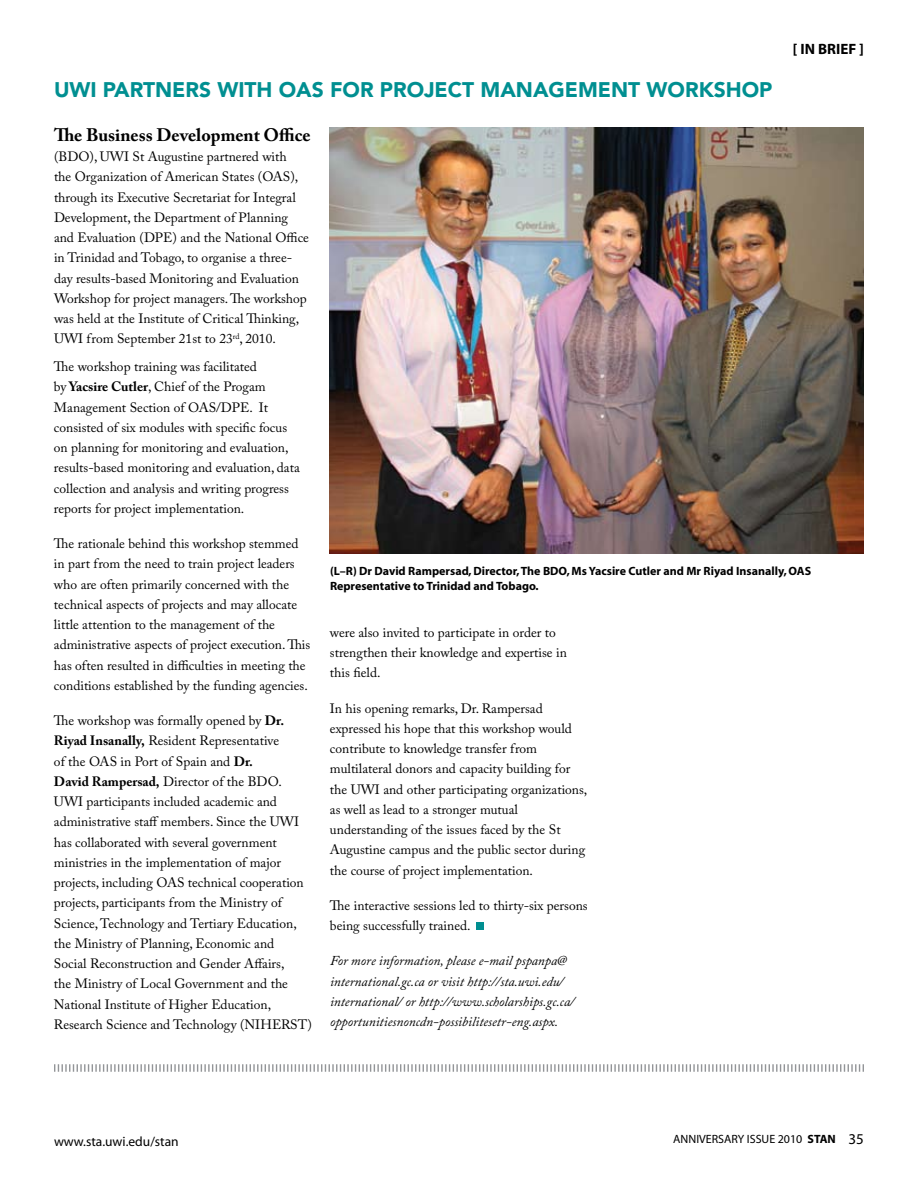
<style>
.page{position:relative;width:918px;height:1188px;background:#fff}
.page>*{position:absolute;margin:0;border:0;box-sizing:border-box;transform-origin:0 0}
.t1{font:900 21px "Avenir";color:#008f91}
.t2{font:700 18px "Adobe Caslon Pro";color:#000}
.t3{font:700 15px "Myriad";color:#000}
.t4{font:13.5px/20.2px "Adobe Caslon Pro";color:#000}
.t5{font:italic 13.5px/20.2px "Adobe Caslon Pro";color:#000}
.t6{font:13.5px "Myriad";color:#000}
.t7{font:700 12px/15px "Myriad";color:#000}
.t8{font:12px "Myriad";color:#000}
.s1{font-weight:700}
.s2{font-size:15px}
</style>
<div class="page">
<img style="left:329px;top:128px;width:535px;height:425px">
<div style="left:477px;top:923px;width:7px;height:7px;background:#008f91"></div>
<svg style="left:54px;top:1064px;width:810px;height:8px"></svg>
<h1 class="t1" style="left:54px;top:77px;width:104px">UWI PARTNE</h1>
<h1 class="t1" style="left:185px;top:77px;width:47px">RS WITH</h1>
<h1 class="t1" style="left:279px;top:77px;width:159px">OAS F OR PROJECT</h1>
<h1 class="t1" style="left:481px;top:77px;width:17px">MANAGE</h1>
<h1 class="t1" style="left:578px;top:77px;width:35px">MENT</h1>
<h1 class="t1" style="left:647px;top:77px;width:125px">WORKSHOP</h1>
<p class="t3" style="left:793px;top:41px;width:43px">[ In Brief</p>
<p class="t3" style="left:859px;top:41px;width:6px">]</p>
<h2 class="t2" style="left:54px;top:124px;width:258px">The Business Development Office</h2>
<p class="t4" style="left:54px;top:146px;width:256px">(BDO), UWI St Augustine partnered with<br>the Organization of American States (OAS), through its Executive Secretariat for Integral Development, the Department of Planning and Evaluation (DPE) and the National Office in Trinidad and Tobago, to organise a three&shy;day results-based Monitoring and Evaluation Workshop for project managers. The workshop was held at the Institute of Critical Thinking, UWI from September 21st to 23<sup>rd</sup>, 2010.</p>
<p class="t4" style="left:54px;top:356px;width:247px">The workshop training was facilitated<br>by <span class="s1">Yacsire Cutler</span>, Chief of the Progam Management Section of OAS/DPE. It consisted of six modules with specific focus on planning for monitoring and evaluation, results-based monitoring and evaluation, data collection and analysis and writing progress reports for project implementation.</p>
<p class="t4" style="left:54px;top:533px;width:258px">The rationale behind this workshop stemmed in part from the need to train project leaders who are often primarily concerned with the technical aspects of projects and may allocate little attention to the management of the administrative aspects of project execution. This has often resulted in difficulties in meeting the conditions established by the funding agencies.</p>
<p class="t4" style="left:54px;top:710px;width:260px">The workshop was formally opened by <span class="s1">Dr.<br>Riyad Insanally,</span> Resident Representative<br>of the OAS in Port of Spain and <span class="s1">Dr.<br>David Rampersad,</span> Director of the BDO.<br>UWI participants included academic and administrative staff members. Since the UWI has collaborated with several government ministries in the implementation of major projects, including OAS technical cooperation projects, participants from the Ministry of Science, Technology and Tertiary Education, the Ministry of Planning, Economic and<br>Social Reconstruction and Gender Affairs,<br>the Ministry of Local Government and the National Institute of Higher Education, Research Science and Technology (NIHERST)</p>
<p class="t7" style="left:330px;top:563px;width:483px">(L–R) Dr David Rampersad, Director, The BDO, Ms Yacsire Cutler and Mr Riyad Insanally, OAS<br>Representative to Trinidad and Tobago.</p>
<p class="t4" style="left:330px;top:622px;width:238px">were also invited to participate in order to strengthen their knowledge and expertise in this field.</p>
<p class="t4" style="left:330px;top:698px;width:259px">In his opening remarks, Dr. Rampersad expressed his hope that this workshop would contribute to knowledge transfer from multilateral donors and capacity building for the UWI and other participating organizations, as well as lead to a stronger mutual understanding of the issues faced by the St Augustine campus and the public sector during the course of project implementation.</p>
<p class="t4" style="left:330px;top:895px;width:259px">The interactive sessions led to thirty-six persons being successfully trained.</p>
<p class="t5" style="left:330px;top:950px;width:246px">For more information, please e-mail pspanpa@ international.gc.ca or visit http://sta.uwi.edu/ international/ or http://www.scholarships.gc.ca/ opportunitiesnoncdn-possibilitesetr-eng.aspx.</p>
<p class="t6" style="left:54px;top:1135px;width:126px">www.sta.uwi.edu/stan</p>
<p class="t8" style="left:673px;top:1133px;width:192px">ANNIVERSARY ISSUE 2010 <span class="s1">STAN</span> <span class="s2">35</span></p>
</div>
